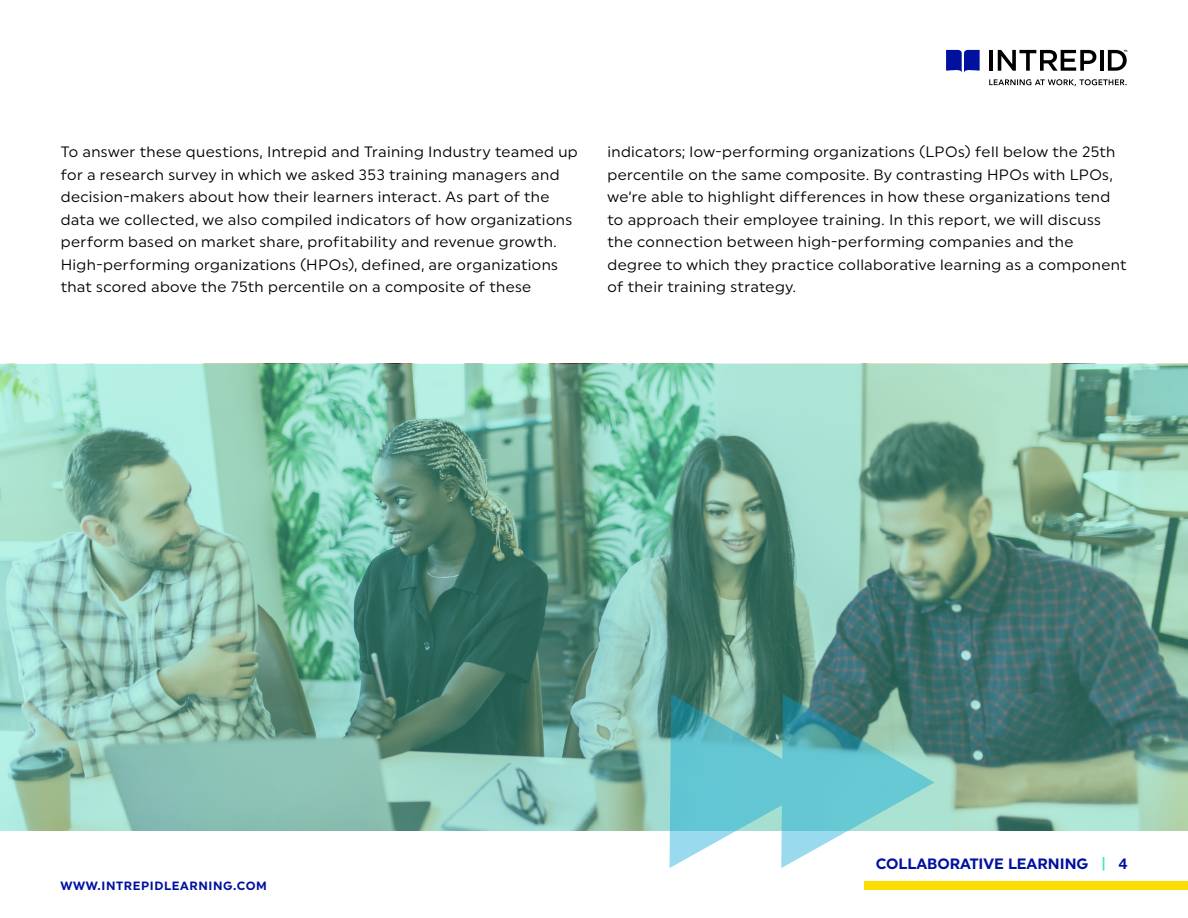
<style>
.page{position:relative;width:1188px;height:918px;background:#fff}
.page>*{position:absolute;margin:0;border:0;box-sizing:border-box;transform-origin:0 0}
.t1{font:15px/22.5px "Uniform";letter-spacing:.025em;color:#000}
.t2{font:700 15px "Uniform";color:#00109f}
.t3{font:700 12px "Uniform";letter-spacing:.05em;color:#00109f}
.s1{color:#50e2c1}
</style>
<div class="page">
<div style="left:864px;top:881px;width:324px;height:9px;background:#fddc00"></div>
<hr style="left:989px;top:50px;width:4px;height:21px;background:#000">
<svg style="left:998px;top:50px;width:98px;height:21px"></svg>
<hr style="left:1100px;top:50px;width:4px;height:21px;background:#000">
<svg style="left:946px;top:50px;width:34px;height:23px"></svg>
<svg style="left:989px;top:79px;width:138px;height:7px"></svg>
<svg style="left:1108px;top:50px;width:19px;height:21px"></svg>
<img style="left:1px;top:364px;width:1187px;height:467px">
<svg style="left:669px;top:694px;width:266px;height:174px"></svg>
<p class="t1" style="left:61px;top:140px;width:519px">To answer these questions, Intrepid and Training Industry teamed up for a research survey in which we asked 353 training managers and decision-makers about how their learners interact. As part of the data we collected, we also compiled indicators of how organizations perform based on market share, profitability and revenue growth.<br>High-performing organizations (HPOs), defined, are organizations that scored above the 75th percentile on a composite of these</p>
<p class="t1" style="left:608px;top:140px;width:521px">indicators; low-performing organizations (LPOs) fell below the 25th percentile on the same composite. By contrasting HPOs with LPOs, we’re able to highlight differences in how these organizations tend to approach their employee training. In this report, we will discuss the connection between high-performing companies and the degree to which they practice collaborative learning as a component of their training strategy.</p>
<p class="t3" style="left:60px;top:879px;width:208px">WWW.INTREPIDLEARNING.COM</p>
<p class="t2" style="left:876px;top:855px;width:253px">COLLABORATIVE LEARNING <span class="s1">|</span> 4</p>
</div>
